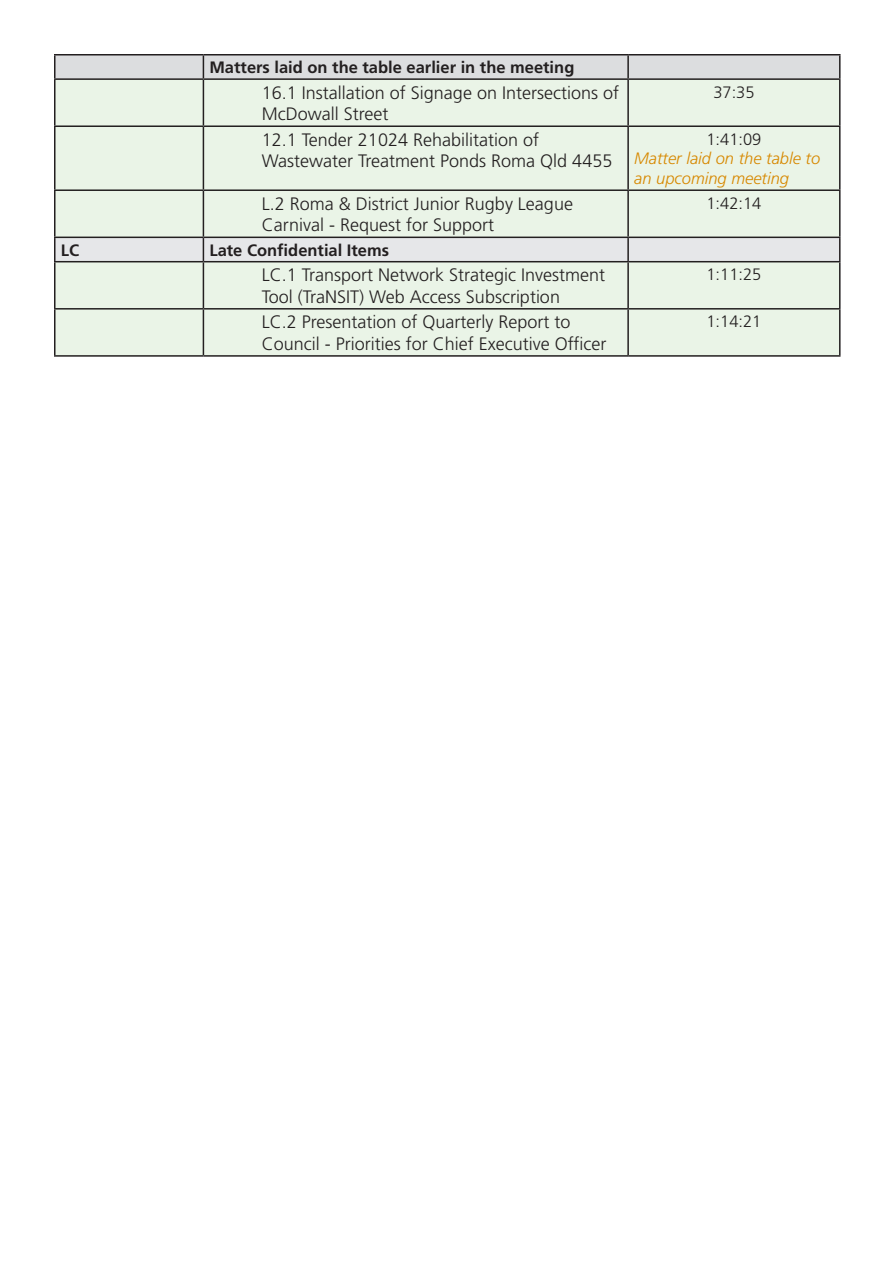
<style>
.page{position:relative;width:893px;height:1263px;background:#fff}
.page>*{position:absolute;margin:0;border:0;box-sizing:border-box;transform-origin:0 0}
.t1{font:300 18px "Frutiger LT Std";color:#231f20}
.t2{font:700 16.5px "Frutiger LT Std";color:#231f20}
.t3{font:italic 300 16.5px/19.8px "Frutiger LT Std";color:#d78800}
.t4{font:300 16.5px "Frutiger LT Std";color:#231f20}
</style>
<div class="page">
<div style="left:56px;top:80px;width:783px;height:275px;background:#eaf4e7"></div>
<hr style="left:54px;top:54px;width:149px;height:2px;background:#231f20">
<hr style="left:54px;top:56px;width:2px;height:22px;background:#231f20">
<hr style="left:203px;top:54px;width:425px;height:2px;background:#231f20">
<hr style="left:628px;top:54px;width:212px;height:2px;background:#231f20">
<div style="left:55px;top:55px;width:785px;height:23px;background:#dcdddf"></div>
<hr style="left:54px;top:78px;width:149px;height:2px;background:#231f20">
<hr style="left:54px;top:80px;width:2px;height:45px;background:#231f20">
<hr style="left:203px;top:78px;width:425px;height:2px;background:#231f20">
<hr style="left:203px;top:80px;width:1px;height:45px;background:#231f20">
<hr style="left:628px;top:78px;width:212px;height:2px;background:#231f20">
<hr style="left:627px;top:80px;width:2px;height:45px;background:#231f20">
<hr style="left:839px;top:80px;width:1px;height:45px;background:#231f20">
<hr style="left:54px;top:125px;width:149px;height:2px;background:#231f20">
<hr style="left:54px;top:127px;width:2px;height:62px;background:#231f20">
<hr style="left:203px;top:125px;width:425px;height:2px;background:#231f20">
<hr style="left:203px;top:127px;width:1px;height:62px;background:#231f20">
<hr style="left:628px;top:125px;width:212px;height:2px;background:#231f20">
<hr style="left:627px;top:127px;width:2px;height:62px;background:#231f20">
<hr style="left:839px;top:127px;width:1px;height:62px;background:#231f20">
<hr style="left:54px;top:189px;width:149px;height:2px;background:#231f20">
<hr style="left:54px;top:191px;width:2px;height:46px;background:#231f20">
<hr style="left:203px;top:189px;width:425px;height:2px;background:#231f20">
<hr style="left:203px;top:191px;width:1px;height:46px;background:#231f20">
<hr style="left:628px;top:189px;width:212px;height:2px;background:#231f20">
<hr style="left:627px;top:191px;width:2px;height:46px;background:#231f20">
<hr style="left:839px;top:191px;width:1px;height:46px;background:#231f20">
<hr style="left:54px;top:237px;width:149px;height:1px;background:#231f20">
<hr style="left:54px;top:238px;width:2px;height:23px;background:#231f20">
<svg style="left:55px;top:237px;width:785px;height:24px;background:#dbdcde"></svg>
<hr style="left:54px;top:261px;width:149px;height:1px;background:#231f20">
<hr style="left:54px;top:262px;width:2px;height:46px;background:#231f20">
<hr style="left:203px;top:261px;width:425px;height:1px;background:#231f20">
<hr style="left:203px;top:262px;width:1px;height:46px;background:#231f20">
<hr style="left:628px;top:261px;width:212px;height:1px;background:#231f20">
<hr style="left:627px;top:262px;width:2px;height:46px;background:#231f20">
<hr style="left:839px;top:262px;width:1px;height:46px;background:#231f20">
<hr style="left:54px;top:308px;width:149px;height:2px;background:#231f20">
<hr style="left:54px;top:310px;width:2px;height:45px;background:#231f20">
<hr style="left:203px;top:308px;width:425px;height:2px;background:#231f20">
<hr style="left:203px;top:310px;width:1px;height:45px;background:#231f20">
<hr style="left:628px;top:308px;width:212px;height:2px;background:#231f20">
<hr style="left:627px;top:310px;width:2px;height:45px;background:#231f20">
<hr style="left:839px;top:310px;width:1px;height:45px;background:#231f20">
<hr style="left:54px;top:355px;width:149px;height:2px;background:#231f20">
<hr style="left:203px;top:355px;width:425px;height:2px;background:#231f20">
<hr style="left:628px;top:355px;width:212px;height:2px;background:#231f20">
<p class="t2" style="left:209px;top:58px;width:366px">Matters laid on the table earlier in the meeting</p>
<p class="t1" style="left:262px;top:82px;width:359px">16.1 Installation of Signage on Intersections of</p>
<p class="t1" style="left:262px;top:104px;width:128px">McDowall Street</p>
<p class="t1" style="left:262px;top:129px;width:279px">12.1 Tender 21024 Rehabilitation of</p>
<p class="t1" style="left:262px;top:151px;width:352px">Wastewater Treatment Ponds Roma Qld 4455</p>
<p class="t1" style="left:262px;top:193px;width:313px">L.2 Roma &amp; District Junior Rugby League</p>
<p class="t1" style="left:262px;top:215px;width:234px">Carnival - Request for Support</p>
<p class="t2" style="left:61px;top:240px;width:20px">LC</p>
<p class="t2" style="left:209px;top:240px;width:181px">Late Confidential Items</p>
<p class="t1" style="left:262px;top:265px;width:345px">LC.1 Transport Network Strategic Investment</p>
<p class="t1" style="left:262px;top:286px;width:300px">Tool (TraNSIT) Web Access Subscription</p>
<p class="t1" style="left:262px;top:312px;width:310px">LC.2 Presentation of Quarterly Report to</p>
<p class="t1" style="left:262px;top:333px;width:346px">Council - Priorities for Chief Executive Officer</p>
<p class="t4" style="left:713px;top:82px;width:43px">37:35</p>
<p class="t4" style="left:706px;top:130px;width:57px">1:41:09</p>
<p class="t3" style="left:634px;top:149px;width:188px">Matter laid on the table to an upcoming meeting</p>
<p class="t4" style="left:706px;top:194px;width:57px">1:42:14</p>
<p class="t4" style="left:706px;top:265px;width:57px">1:11:25</p>
<p class="t4" style="left:706px;top:312px;width:57px">1:14:21</p>
</div>
